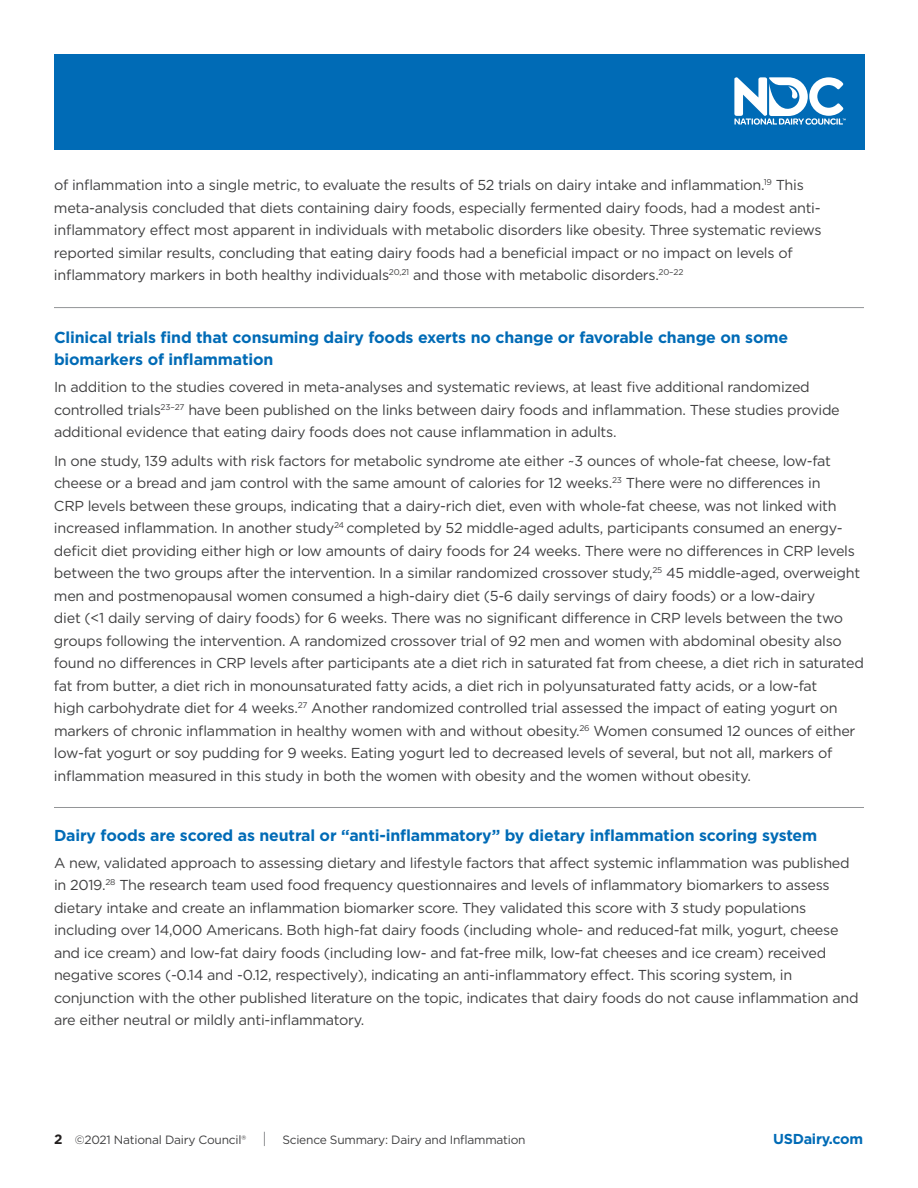
<style>
.page{position:relative;width:918px;height:1188px;background:#fff}
.page>*{position:absolute;margin:0;border:0;box-sizing:border-box;transform-origin:0 0}
.t1{font:700 15.9px/22.5px "Gotham";letter-spacing:-.01em;color:#006bb6}
.t2{font:14.4px/22.5px "Gotham";letter-spacing:-.02em;color:#404041}
.t3{font:700 14.4px "Gotham";letter-spacing:-.02em;color:#006bb6}
.t4{font:12px "Gotham";letter-spacing:-.02em;color:#404041}
.s1{font-weight:700;font-size:13.5px;color:#221f1f}
</style>
<div class="page">
<div style="left:54px;top:54px;width:810px;height:95px;background:#006bb6"></div>
<svg style="left:734px;top:77px;width:112px;height:48px"></svg>
<svg style="left:264px;top:1132px;width:1px;height:14px"></svg>
<hr style="left:54px;top:307px;width:810px;height:1px;background:#939597">
<hr style="left:54px;top:807px;width:810px;height:1px;background:#939597">
<p class="t2" style="left:54px;top:174px;width:769px">of inflammation into a single metric, to evaluate the results of 52 trials on dairy intake and inflammation.<sup>19</sup> This meta-analysis concluded that diets containing dairy foods, especially fermented dairy foods, had a modest anti&shy;inflammatory effect most apparent in individuals with metabolic disorders like obesity. Three systematic reviews reported similar results, concluding that eating dairy foods had a beneficial impact or no impact on levels of inflammatory markers in both healthy individuals<sup>20,21</sup> and those with metabolic disorders.<sup>20–22</sup></p>
<p class="t1" style="left:54px;top:327px;width:736px">Clinical trials find that consuming dairy foods exerts no change or favorable change on some biomarkers of inflammation</p>
<p class="t2" style="left:54px;top:376px;width:787px">In addition to the studies covered in meta-analyses and systematic reviews, at least five additional randomized controlled trials<sup>23–27</sup> have been published on the links between dairy foods and inflammation. These studies provide additional evidence that eating dairy foods does not cause inflammation in adults.</p>
<p class="t2" style="left:54px;top:449px;width:812px">In one study, 139 adults with risk factors for metabolic syndrome ate either ~3 ounces of whole-fat cheese, low-fat cheese or a bread and jam control with the same amount of calories for 12 weeks.<sup>23</sup> There were no differences in<br>CRP levels between these groups, indicating that a dairy-rich diet, even with whole-fat cheese, was not linked with increased inflammation. In another study<sup>24</sup> completed by 52 middle-aged adults, participants consumed an energy&shy;deficit diet providing either high or low amounts of dairy foods for 24 weeks. There were no differences in CRP levels between the two groups after the intervention. In a similar randomized crossover study,<sup>25</sup> 45 middle-aged, overweight men and postmenopausal women consumed a high-dairy diet (5-6 daily servings of dairy foods) or a low-dairy<br>diet (&lt;1 daily serving of dairy foods) for 6 weeks. There was no significant difference in CRP levels between the two groups following the intervention. A randomized crossover trial of 92 men and women with abdominal obesity also found no differences in CRP levels after participants ate a diet rich in saturated fat from cheese, a diet rich in saturated fat from butter, a diet rich in monounsaturated fatty acids, a diet rich in polyunsaturated fatty acids, or a low-fat<br>high carbohydrate diet for 4 weeks.<sup>27</sup> Another randomized controlled trial assessed the impact of eating yogurt on markers of chronic inflammation in healthy women with and without obesity.<sup>26</sup> Women consumed 12 ounces of either low-fat yogurt or soy pudding for 9 weeks. Eating yogurt led to decreased levels of several, but not all, markers of inflammation measured in this study in both the women with obesity and the women without obesity.</p>
<p class="t1" style="left:54px;top:825px;width:765px">Dairy foods are scored as neutral or “anti-inflammatory” by dietary inflammation scoring system</p>
<p class="t2" style="left:54px;top:851px;width:806px">A new, validated approach to assessing dietary and lifestyle factors that affect systemic inflammation was published in 2019.<sup>28</sup> The research team used food frequency questionnaires and levels of inflammatory biomarkers to assess dietary intake and create an inflammation biomarker score. They validated this score with 3 study populations including over 14,000 Americans. Both high-fat dairy foods (including whole- and reduced-fat milk, yogurt, cheese and ice cream) and low-fat dairy foods (including low- and fat-free milk, low-fat cheeses and ice cream) received negative scores (-0.14 and -0.12, respectively), indicating an anti-inflammatory effect. This scoring system, in conjunction with the other published literature on the topic, indicates that dairy foods do not cause inflammation and are either neutral or mildly anti-inflammatory.</p>
<p class="t4" style="left:54px;top:1134px;width:194px"><span class="s1">2</span> ©2021 National Dairy Council®</p>
<p class="t4" style="left:282px;top:1134px;width:245px">Science Summary: Dairy and Inflammation</p>
<p class="t3" style="left:773px;top:1132px;width:91px">USDairy.com</p>
</div>
